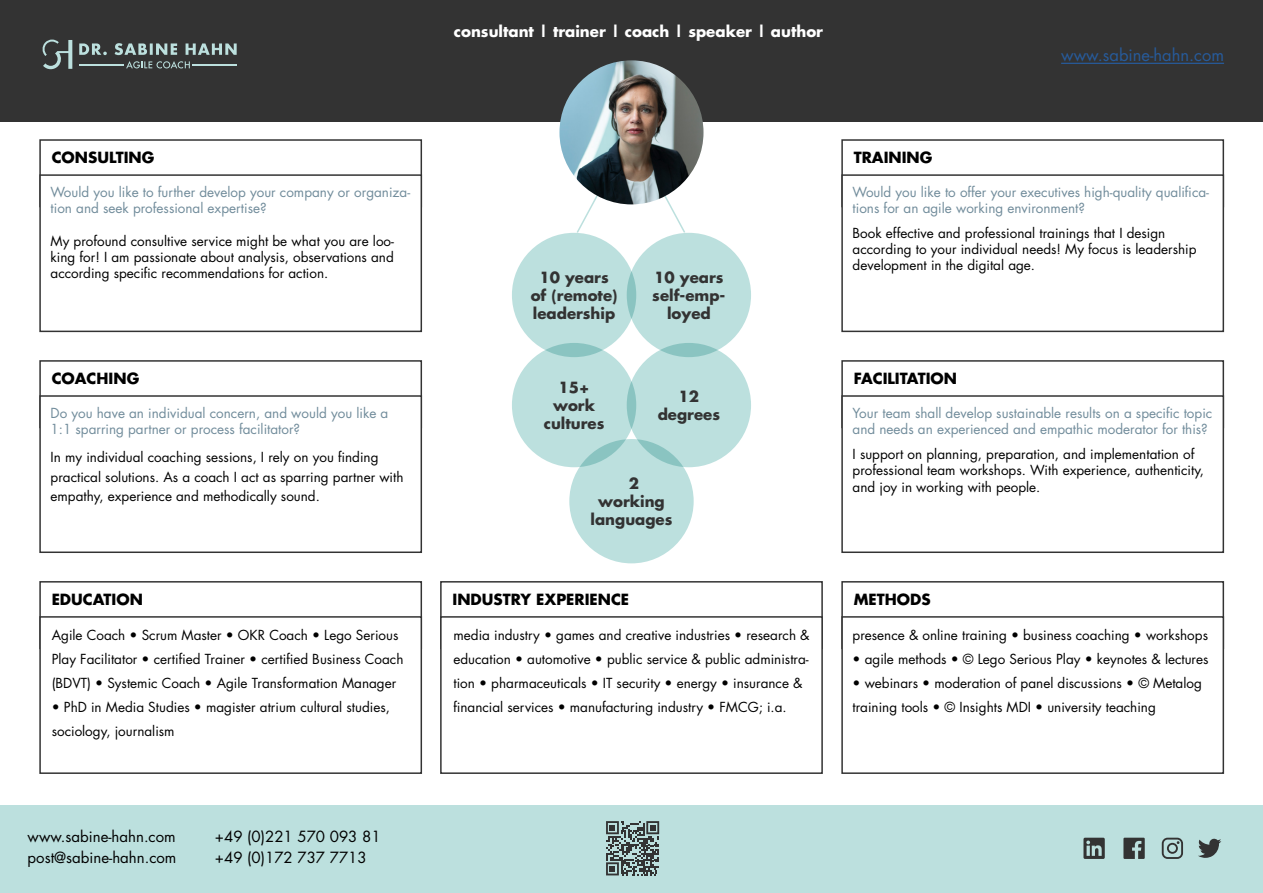
<style>
.page{position:relative;width:1263px;height:893px;background:#fff}
.page>*{position:absolute;margin:0;border:0;box-sizing:border-box;transform-origin:0 0}
.t1{font:16.5px "Futura";color:#275b9b}
.t2{font:700 15px/18px "Futura";color:#333;text-align:center}
.t3{font:700 15px "Futura";color:#000}
.t4{font:15px/21px "Futura Std";color:#000}
.t5{font:700 15px "Futura";color:#fff}
.t6{font:13.5px/24px "Futura Std";color:#000}
.t7{font:13.5px/16.2px "Futura";color:#000}
.t8{font:13.5px/16.2px "Futura";color:#718c9b}
</style>
<div class="page">
<div style="left:0;top:805px;width:1263px;height:88px;background:#bce0de"></div>
<svg style="left:1083px;top:838px;width:22px;height:21px"></svg>
<svg style="left:1198px;top:839px;width:23px;height:19px"></svg>
<svg style="left:1123px;top:838px;width:22px;height:21px"></svg>
<svg style="left:1162px;top:838px;width:21px;height:21px"></svg>
<div style="left:440px;top:581px;width:383px;height:68px;background:#fff;border:2px solid #333"></div>
<svg style="left:575px;top:180px;width:31px;height:54px"></svg>
<svg style="left:654px;top:178px;width:33px;height:56px"></svg>
<svg style="left:606px;top:821px;width:53px;height:54px"></svg>
<div style="left:0;top:0;width:1263px;height:121px;background:#333"></div>
<svg style="left:79px;top:43px;width:158px;height:12px"></svg>
<svg style="left:42px;top:40px;width:30px;height:29px"></svg>
<hr style="left:192px;top:64px;width:45px;height:1px;background:#bce0de">
<hr style="left:79px;top:64px;width:45px;height:1px;background:#bce0de">
<svg style="left:126px;top:61px;width:64px;height:7px"></svg>
<hr style="left:1061px;top:63px;width:163px;height:1px;background:#275b9b">
<div style="left:39px;top:360px;width:383px;height:68px;border:2px solid #333"></div>
<div style="left:39px;top:395px;width:383px;height:158px;background:#fff;border:2px solid #333"></div>
<div style="left:39px;top:139px;width:383px;height:68px;border:2px solid #333"></div>
<div style="left:39px;top:174px;width:383px;height:158px;background:#fff;border:2px solid #333"></div>
<div style="left:39px;top:581px;width:383px;height:68px;background:#fff;border:2px solid #333"></div>
<div style="left:39px;top:616px;width:383px;height:158px;background:#fff;border:2px solid #333"></div>
<div style="left:440px;top:616px;width:383px;height:158px;background:#fff;border:2px solid #333"></div>
<div style="left:841px;top:360px;width:383px;height:68px;border:2px solid #333"></div>
<div style="left:841px;top:395px;width:383px;height:158px;background:#fff;border:2px solid #333"></div>
<div style="left:841px;top:581px;width:383px;height:68px;border:2px solid #333"></div>
<div style="left:841px;top:616px;width:383px;height:158px;background:#fff;border:2px solid #333"></div>
<div style="left:841px;top:139px;width:383px;height:68px;border:2px solid #333"></div>
<div style="left:841px;top:174px;width:383px;height:158px;background:#fff;border:2px solid #333"></div>
<img style="left:559px;top:60px;width:144px;height:144px;border-radius:72px">
<div style="left:512px;top:233px;width:124px;height:124px;background:#bce0de;border-radius:50%"></div>
<div style="left:569px;top:439px;width:125px;height:124px;background:#bce0de;border-radius:50%"></div>
<div style="left:627px;top:343px;width:124px;height:124px;background:#bce0de;border-radius:50%"></div>
<div style="left:627px;top:233px;width:124px;height:124px;background:#bce0de;border-radius:50%"></div>
<div style="left:512px;top:343px;width:124px;height:124px;background:#bce0de;border-radius:50%"></div>
<p class="t3" style="left:52px;top:147px;width:104px">CONSULTING</p>
<p class="t8" style="left:51px;top:184px;width:361px">Would you like to further develop your company or organiza&shy;tion and seek professional expertise?</p>
<p class="t7" style="left:51px;top:232px;width:345px;text-align:justify">My profound consultive service might be what you are loo&shy;king for! I am passionate about analysis, observations and according specific recommendations for action.</p>
<p class="t3" style="left:52px;top:368px;width:89px">COACHING</p>
<p class="t8" style="left:51px;top:405px;width:339px">Do you have an individual concern, and would you like a<br>1:1 sparring partner or process facilitator?</p>
<p class="t7" style="left:51px;top:448px;width:354px;line-height:19.5px">In my individual coaching sessions, I rely on you finding practical solutions. As a coach I act as sparring partner with empathy, experience and methodically sound.</p>
<p class="t3" style="left:52px;top:589px;width:93px">EDUCATION</p>
<p class="t6" style="left:52px;top:623px;width:353px">Agile Coach • Scrum Master • OKR Coach • Lego Serious<br>Play Facilitator • certified Trainer • certified Business Coach (BDVT) • Systemic Coach • Agile Transformation Manager</p>
<p class="t6" style="left:52px;top:695px;width:340px">• PhD in Media Studies • magister atrium cultural studies, sociology, journalism</p>
<p class="t4" style="left:28px;top:826px;width:150px">www.sabine-hahn.com post@sabine-hahn.com</p>
<p class="t4" style="left:215px;top:826px;width:167px">+49 (0)221 570 093 81 +49 (0)172 737 7713</p>
<p class="t5" style="left:454px;top:21px;width:371px">consultant | trainer | coach | speaker | author</p>
<p class="t1" style="left:1061px;top:43px;width:164px">www.sabine-hahn.com</p>
<p class="t2" style="left:531px;top:268px;width:88px">10 years of (remote) leadership</p>
<p class="t2" style="left:544px;top:378px;width:62px">15+ work cultures</p>
<p class="t2" style="left:652px;top:268px;width:75px">10 years self-emp&shy;loyed</p>
<p class="t2" style="left:658px;top:387px;width:64px">12 degrees</p>
<p class="t2" style="left:590px;top:474px;width:83px">2<br>working languages</p>
<p class="t3" style="left:452px;top:589px;width:178px">INDUSTRY EXPERIENCE</p>
<p class="t6" style="left:453px;top:623px;width:358px">media industry • games and creative industries • research &amp; education • automotive • public service &amp; public administra&shy;tion • pharmaceuticals • IT security • energy • insurance &amp; financial services • manufacturing industry • FMCG; i.a.</p>
<p class="t3" style="left:854px;top:147px;width:80px">TRAINING</p>
<p class="t8" style="left:853px;top:184px;width:358px">Would you like to offer your executives high-quality qualifica&shy;tions for an agile working environment?</p>
<p class="t7" style="left:853px;top:225px;width:345px">Book effective and professional trainings that I design according to your individual needs! My focus is leadership development in the digital age.</p>
<p class="t3" style="left:854px;top:368px;width:105px">FACILITATION</p>
<p class="t8" style="left:853px;top:405px;width:361px">Your team shall develop sustainable results on a specific topic and needs an experienced and empathic moderator for this?</p>
<p class="t7" style="left:853px;top:446px;width:353px">I support on planning, preparation, and implementation of professional team workshops. With experience, authenticity, and joy in working with people.</p>
<p class="t3" style="left:854px;top:589px;width:78px">METHODS</p>
<p class="t6" style="left:852px;top:623px;width:357px">presence &amp; online training • business coaching • workshops</p>
<p class="t6" style="left:852px;top:647px;width:357px">• agile methods • © Lego Serious Play • keynotes &amp; lectures</p>
<p class="t6" style="left:852px;top:671px;width:351px">• webinars • moderation of panel discussions • © Metalog training tools • © Insights MDI • university teaching</p>
</div>
